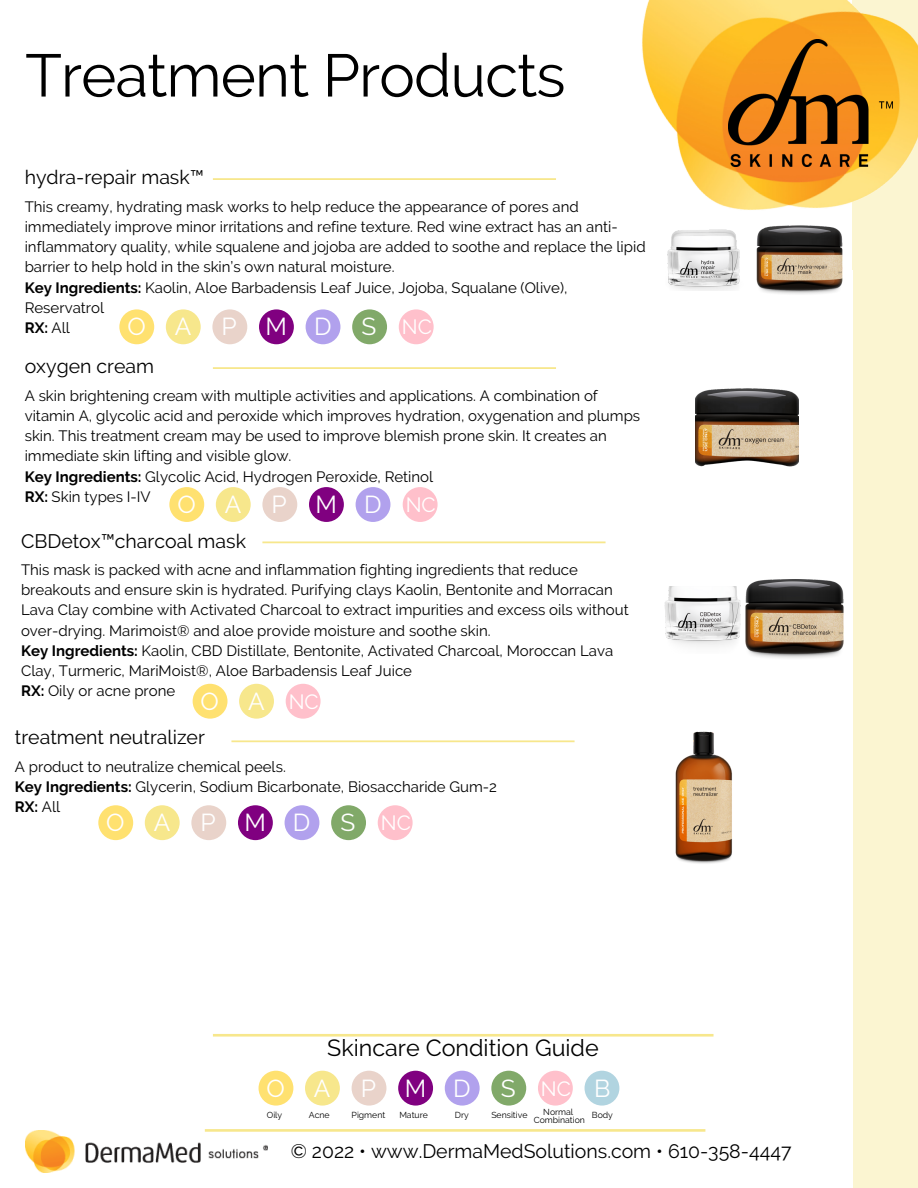
<style>
.page{position:relative;width:918px;height:1188px;background:#fff}
.page>*{position:absolute;margin:0;border:0;box-sizing:border-box;transform-origin:0 0}
.t1{font:60px "Raleway";letter-spacing:-.015em;color:#000}
.t2{font:24.45px "Raleway";letter-spacing:1.185em;color:#fff}
.t3{font:23.25px "Raleway";color:#000}
.t4{font:19.5px "Raleway";color:#000}
.t5{font:15px/20.2px "Raleway";color:#000}
.t6{font:8.7px/7.9px "Raleway";color:#000;text-align:center}
.s1{font-weight:700}
.s2{font-size:20.55px}
</style>
<div class="page">
<div style="left:852px;top:0;width:66px;height:1188px;background:#fbf5d1"></div>
<div style="left:0;top:270px;width:853px;height:918px;background:#fff"></div>
<img style="left:642px;top:0;width:276px;height:291px">
<img style="left:729px;top:40px;width:163px;height:127px">
<img style="left:25px;top:1131px;width:242px;height:41px">
<svg style="left:205px;top:1129px;width:500px;height:3px"></svg>
<svg style="left:213px;top:1034px;width:501px;height:3px;background:#f8ea9c"></svg>
<div style="left:259px;top:1071px;width:34px;height:35px;background:#ffe170;border-radius:50%"></div>
<div style="left:305px;top:1071px;width:35px;height:35px;background:#f7e78c;border-radius:50%"></div>
<div style="left:352px;top:1071px;width:34px;height:35px;background:#e9d3ca;border-radius:50%"></div>
<div style="left:398px;top:1071px;width:35px;height:35px;background:#800080;border-radius:50%"></div>
<div style="left:445px;top:1071px;width:35px;height:35px;background:#b1a1ed;border-radius:50%"></div>
<div style="left:491px;top:1071px;width:35px;height:35px;background:#81a969;border-radius:50%"></div>
<div style="left:538px;top:1071px;width:35px;height:35px;background:#ffc0cb;border-radius:50%"></div>
<div style="left:585px;top:1071px;width:34px;height:35px;background:#b1d4e0;border-radius:50%"></div>
<svg style="left:213px;top:178px;width:343px;height:2px"></svg>
<img style="left:666px;top:223px;width:79px;height:67px">
<img style="left:749px;top:216px;width:99px;height:78px">
<div style="left:119px;top:309px;width:35px;height:35px;background:#ffe170;border-radius:50%"></div>
<div style="left:166px;top:309px;width:35px;height:35px;background:#f7e78c;border-radius:50%"></div>
<div style="left:212px;top:309px;width:35px;height:35px;background:#e9d3ca;border-radius:50%"></div>
<div style="left:259px;top:309px;width:35px;height:35px;background:#800080;border-radius:50%"></div>
<div style="left:306px;top:309px;width:34px;height:35px;background:#b1a1ed;border-radius:50%"></div>
<div style="left:352px;top:309px;width:35px;height:35px;background:#81a969;border-radius:50%"></div>
<div style="left:399px;top:309px;width:35px;height:35px;background:#ffc0cb;border-radius:50%"></div>
<svg style="left:213px;top:367px;width:343px;height:2px"></svg>
<img style="left:695px;top:388px;width:104px;height:79px">
<div style="left:169px;top:487px;width:35px;height:35px;background:#ffe170;border-radius:50%"></div>
<div style="left:216px;top:487px;width:35px;height:35px;background:#f7e78c;border-radius:50%"></div>
<div style="left:262px;top:487px;width:35px;height:35px;background:#e9d3ca;border-radius:50%"></div>
<div style="left:309px;top:487px;width:35px;height:35px;background:#800080;border-radius:50%"></div>
<div style="left:356px;top:487px;width:34px;height:35px;background:#b1a1ed;border-radius:50%"></div>
<div style="left:403px;top:487px;width:35px;height:35px;background:#ffc0cb;border-radius:50%"></div>
<svg style="left:262px;top:541px;width:344px;height:2px"></svg>
<img style="left:664px;top:586px;width:77px;height:60px">
<img style="left:746px;top:580px;width:98px;height:78px">
<div style="left:193px;top:684px;width:35px;height:35px;background:#ffe170;border-radius:50%"></div>
<div style="left:239px;top:684px;width:35px;height:35px;background:#f7e78c;border-radius:50%"></div>
<div style="left:286px;top:684px;width:35px;height:35px;background:#ffc0cb;border-radius:50%"></div>
<svg style="left:231px;top:740px;width:344px;height:2px"></svg>
<img style="left:675px;top:731px;width:57px;height:133px">
<div style="left:98px;top:805px;width:35px;height:35px;background:#ffe170;border-radius:50%"></div>
<div style="left:145px;top:805px;width:35px;height:35px;background:#f7e78c;border-radius:50%"></div>
<div style="left:191px;top:805px;width:35px;height:35px;background:#e9d3ca;border-radius:50%"></div>
<div style="left:238px;top:805px;width:35px;height:35px;background:#800080;border-radius:50%"></div>
<div style="left:285px;top:805px;width:34px;height:35px;background:#b1a1ed;border-radius:50%"></div>
<div style="left:331px;top:805px;width:35px;height:35px;background:#81a969;border-radius:50%"></div>
<div style="left:378px;top:805px;width:35px;height:35px;background:#ffc0cb;border-radius:50%"></div>
<h1 class="t1" style="left:25px;top:40px;width:542px">Treatment Products</h1>
<h3 class="t4" style="left:25px;top:166px;width:181px">hydra-repair mask™</h3>
<p class="t5" style="left:25px;top:196px;width:623px">This creamy, hydrating mask works to help reduce the appearance of pores and immediately improve minor irritations and refine texture. Red wine extract has an anti&shy;inflammatory quality, while squalene and jojoba are added to soothe and replace the lipid barrier to help hold in the skin’s own natural moisture.<br><span class="s1">Key Ingredients:</span> Kaolin, Aloe Barbadensis Leaf Juice, Jojoba, Squalane (Olive), Reservatrol<br><span class="s1">RX:</span> All</p>
<h2 class="t2" style="left:127px;top:312px;width:306px">OAPMDS<span class="s2">NC</span></h2>
<h3 class="t4" style="left:25px;top:355px;width:131px">oxygen cream</h3>
<p class="t5" style="left:25px;top:385px;width:617px">A skin brightening cream with multiple activities and applications. A combination of vitamin A, glycolic acid and peroxide which improves hydration, oxygenation and plumps skin. This treatment cream may be used to improve blemish prone skin. It creates an immediate skin lifting and visible glow.<br><span class="s1">Key Ingredients:</span> Glycolic Acid, Hydrogen Peroxide, Retinol<br><span class="s1">RX:</span> Skin types I-IV</p>
<h2 class="t2" style="left:177px;top:490px;width:260px">OAPMD<span class="s2">NC</span></h2>
<h3 class="t4" style="left:21px;top:529px;width:226px">CBDetox™charcoal mask</h3>
<p class="t5" style="left:21px;top:559px;width:609px">This mask is packed with acne and inflammation fighting ingredients that reduce breakouts and ensure skin is hydrated. Purifying clays Kaolin, Bentonite and Morracan Lava Clay combine with Activated Charcoal to extract impurities and excess oils without over-drying. Marimoist® and aloe provide moisture and soothe skin.<br><span class="s1">Key Ingredients:</span> Kaolin, CBD Distillate, Bentonite, Activated Charcoal, Moroccan Lava Clay, Turmeric, MariMoist®, Aloe Barbadensis Leaf Juice<br><span class="s1">RX:</span> Oily or acne prone</p>
<h2 class="t2" style="left:201px;top:687px;width:120px">OA<span class="s2">NC</span></h2>
<h3 class="t4" style="left:15px;top:726px;width:192px">treatment neutralizer</h3>
<p class="t5" style="left:15px;top:756px;width:484px">A product to neutralize chemical peels.<br><span class="s1">Key Ingredients:</span> Glycerin, Sodium Bicarbonate, Biosaccharide Gum-2<br><span class="s1">RX:</span> All</p>
<h2 class="t2" style="left:106px;top:808px;width:306px">OAPMDS<span class="s2">NC</span></h2>
<h3 class="t3" style="left:327px;top:1035px;width:273px">Skincare Condition Guide</h3>
<h2 class="t2" style="left:267px;top:1074px;width:345px">OAPMDS<span class="s2">NC</span>B</h2>
<p class="t6" style="left:267px;top:1110px;width:17px">Oily</p>
<p class="t6" style="left:309px;top:1110px;width:22px">Acne</p>
<p class="t6" style="left:352px;top:1110px;width:35px">Pigment</p>
<p class="t6" style="left:399px;top:1110px;width:30px">Mature</p>
<p class="t6" style="left:455px;top:1110px;width:15px">Dry</p>
<p class="t6" style="left:491px;top:1111px;width:38px">Sensitive</p>
<p class="t6" style="left:534px;top:1108px;width:53px">Normal<br>Combination</p>
<p class="t6" style="left:592px;top:1110px;width:23px">Body</p>
<h3 class="t4" style="left:291px;top:1140px;width:502px">© 2022 • www.DermaMedSolutions.com • 610-358-4447</h3>
</div>
